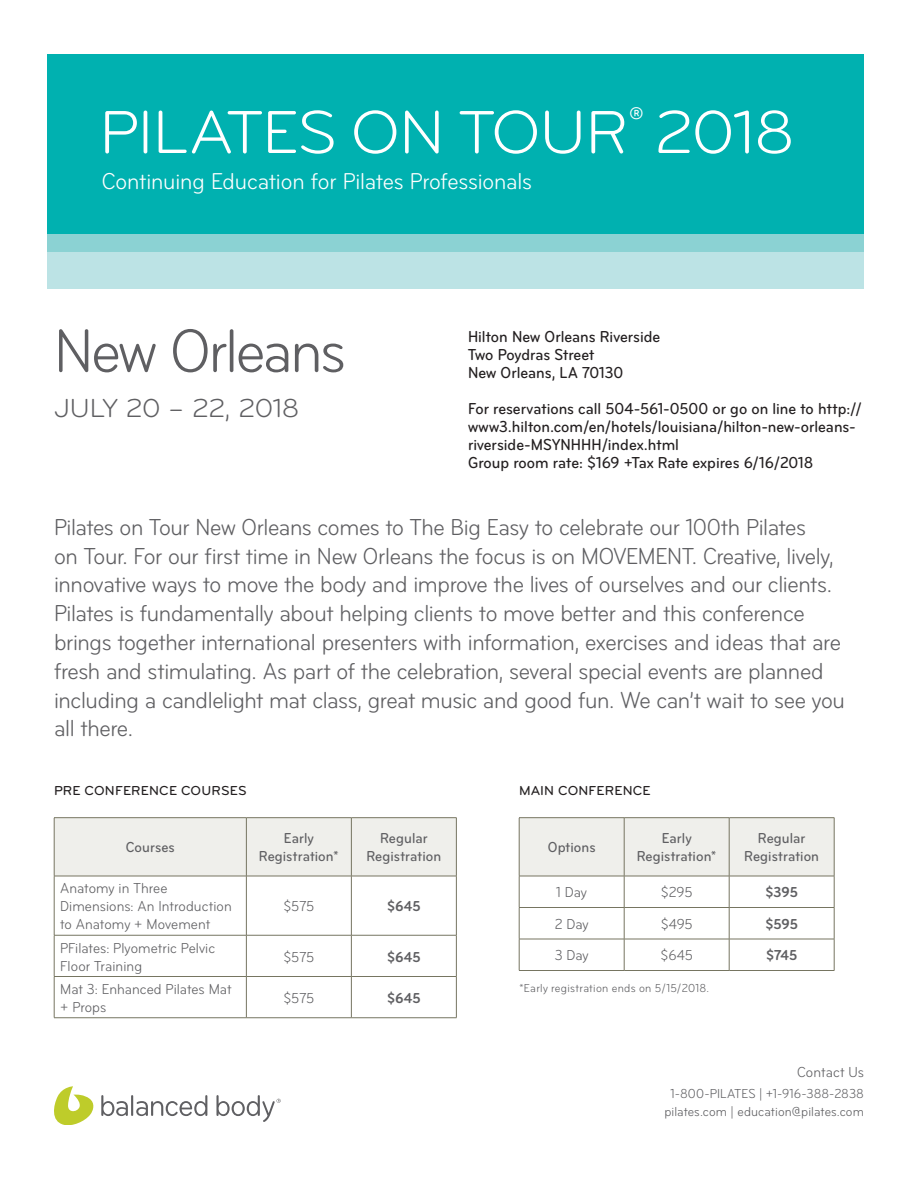
<style>
.page{position:relative;width:918px;height:1188px;background:#fff}
.page>*{position:absolute;margin:0;border:0;box-sizing:border-box;transform-origin:0 0}
.Header_1_White{font:63px "Bryant Pro";letter-spacing:-.02em;color:#fff}
.t1{font:condensed 63px "Bryant";letter-spacing:-.035em;color:#5f5f62}
.t2{font:27px "Bryant Pro";letter-spacing:-.02em;color:#5f5f62}
.Header_2_Grey{font:condensed 24px/28.8px "Bryant";letter-spacing:-.015em;color:#5f5f62}
.Header_3{font:condensed 23.85px "Bryant";letter-spacing:-.005em;color:#fff}
.Header_4{font:500 condensed 16.5px/18px "Bryant";color:#231f20}
.Body_Text{font:condensed 15px/18px "Bryant";color:#5f5f62}
.Body_Text-2{font:500 condensed 15px/18px "Bryant";letter-spacing:.005em;color:#5f5f62;text-align:center}
.Body_Text-3{font:700 condensed 15px "Bryant";color:#5f5f62}
.t3{font:condensed 13.5px "Bryant";letter-spacing:.005em;color:#5f5f62}
.Header_3_326{font:500 13.5px "Bryant Pro";letter-spacing:.01em;color:#231f20}
.Legal_Copy_Specs{font:condensed 12px "Bryant";letter-spacing:.025em;color:#5f5f62}
</style>
<div class="page">
<div style="left:47px;top:252px;width:817px;height:36px;background:#bce3e5"></div>
<div style="left:47px;top:234px;width:817px;height:18px;background:#8bd2d3"></div>
<div style="left:47px;top:54px;width:817px;height:180px;background:#00b1b0"></div>
<svg style="left:54px;top:1086px;width:40px;height:39px"></svg>
<svg style="left:101px;top:1095px;width:27px;height:21px"></svg>
<hr style="left:131px;top:1095px;width:2px;height:21px;background:#5f5f62">
<svg style="left:136px;top:1095px;width:71px;height:21px"></svg>
<svg style="left:216px;top:1095px;width:65px;height:27px"></svg>
<div style="left:520px;top:818px;width:314px;height:58px;background:#efefeb"></div>
<hr style="left:519px;top:817px;width:105px;height:1px;background:#767561">
<hr style="left:519px;top:818px;width:1px;height:58px;background:#767561">
<hr style="left:624px;top:817px;width:105px;height:1px;background:#767561">
<hr style="left:624px;top:818px;width:1px;height:58px;background:#767561">
<hr style="left:729px;top:818px;width:1px;height:58px;background:#767561">
<hr style="left:519px;top:876px;width:105px;height:1px;background:#767561">
<hr style="left:519px;top:876px;width:1px;height:31px;background:#767561">
<hr style="left:624px;top:876px;width:105px;height:1px;background:#767561">
<hr style="left:624px;top:876px;width:1px;height:31px;background:#767561">
<hr style="left:729px;top:876px;width:105px;height:1px;background:#767561">
<hr style="left:729px;top:876px;width:1px;height:31px;background:#767561">
<hr style="left:834px;top:876px;width:1px;height:31px;background:#767561">
<hr style="left:519px;top:907px;width:105px;height:1px;background:#767561">
<hr style="left:519px;top:908px;width:1px;height:31px;background:#767561">
<hr style="left:624px;top:907px;width:105px;height:1px;background:#767561">
<hr style="left:624px;top:908px;width:1px;height:31px;background:#767561">
<hr style="left:729px;top:907px;width:105px;height:1px;background:#767561">
<hr style="left:729px;top:908px;width:1px;height:31px;background:#767561">
<hr style="left:834px;top:908px;width:1px;height:31px;background:#767561">
<hr style="left:519px;top:939px;width:105px;height:1px;background:#767561">
<hr style="left:519px;top:939px;width:1px;height:31px;background:#767561">
<hr style="left:624px;top:939px;width:105px;height:1px;background:#767561">
<hr style="left:624px;top:939px;width:1px;height:31px;background:#767561">
<hr style="left:729px;top:939px;width:105px;height:1px;background:#767561">
<hr style="left:729px;top:939px;width:1px;height:31px;background:#767561">
<hr style="left:834px;top:939px;width:1px;height:31px;background:#767561">
<hr style="left:519px;top:970px;width:105px;height:1px;background:#767561">
<hr style="left:624px;top:970px;width:105px;height:1px;background:#767561">
<hr style="left:729px;top:970px;width:105px;height:1px;background:#767561">
<hr style="left:729px;top:817px;width:105px;height:1px;background:#767561">
<hr style="left:834px;top:818px;width:1px;height:58px;background:#767561">
<div style="left:55px;top:818px;width:401px;height:58px;background:#efefeb"></div>
<hr style="left:54px;top:817px;width:192px;height:1px;background:#767561">
<hr style="left:54px;top:818px;width:1px;height:58px;background:#767561">
<hr style="left:246px;top:817px;width:106px;height:1px;background:#767561">
<hr style="left:246px;top:818px;width:1px;height:58px;background:#767561">
<hr style="left:351px;top:818px;width:1px;height:58px;background:#767561">
<hr style="left:54px;top:876px;width:192px;height:1px;background:#767561">
<hr style="left:54px;top:876px;width:1px;height:59px;background:#767561">
<hr style="left:246px;top:876px;width:105px;height:1px;background:#767561">
<hr style="left:246px;top:876px;width:1px;height:59px;background:#767561">
<hr style="left:351px;top:876px;width:106px;height:1px;background:#767561">
<hr style="left:351px;top:876px;width:1px;height:59px;background:#767561">
<hr style="left:456px;top:876px;width:1px;height:59px;background:#767561">
<hr style="left:54px;top:935px;width:192px;height:1px;background:#767561">
<hr style="left:54px;top:935px;width:1px;height:41px;background:#767561">
<hr style="left:246px;top:935px;width:105px;height:1px;background:#767561">
<hr style="left:246px;top:935px;width:1px;height:41px;background:#767561">
<hr style="left:351px;top:935px;width:106px;height:1px;background:#767561">
<hr style="left:351px;top:935px;width:1px;height:41px;background:#767561">
<hr style="left:456px;top:935px;width:1px;height:41px;background:#767561">
<hr style="left:54px;top:976px;width:192px;height:1px;background:#767561">
<hr style="left:54px;top:977px;width:1px;height:41px;background:#767561">
<hr style="left:246px;top:976px;width:105px;height:1px;background:#767561">
<hr style="left:246px;top:977px;width:1px;height:41px;background:#767561">
<hr style="left:351px;top:976px;width:106px;height:1px;background:#767561">
<hr style="left:351px;top:977px;width:1px;height:41px;background:#767561">
<hr style="left:456px;top:977px;width:1px;height:41px;background:#767561">
<hr style="left:54px;top:1017px;width:192px;height:1px;background:#767561">
<hr style="left:246px;top:1017px;width:105px;height:1px;background:#767561">
<hr style="left:351px;top:1017px;width:106px;height:1px;background:#767561">
<hr style="left:352px;top:817px;width:105px;height:1px;background:#767561">
<hr style="left:456px;top:818px;width:1px;height:58px;background:#767561">
<p class="Header_1_White" style="left:99px;top:95px;width:697px">PILATES ON TOUR<sup>®</sup> 2018</p>
<p class="Header_3" style="left:102px;top:167px;width:432px">Continuing Education for Pilates Professionals</p>
<p class="t1" style="left:54px;top:314px;width:293px">New Orleans</p>
<p class="t2" style="left:54px;top:392px;width:247px">JULY 20 – 22, 2018</p>
<p class="Header_4" style="left:468px;top:328px;width:194px">Hilton New Orleans Riverside</p>
<p class="Header_4" style="left:468px;top:346px;width:128px">Two Poydras Street</p>
<p class="Header_4" style="left:468px;top:364px;width:157px">New Orleans, LA 70130</p>
<p class="Header_4" style="left:468px;top:400px;width:396px">For reservations call 504-561-0500 or go on line to http:// www3.hilton.com/en/hotels/louisiana/hilton-new-orleans&shy;riverside-MSYNHHH/index.html</p>
<p class="Header_4" style="left:468px;top:454px;width:347px">Group room rate: $169 +Tax Rate expires 6/16/2018</p>
<p class="Header_2_Grey" style="left:54px;top:513px;width:792px">Pilates on Tour New Orleans comes to The Big Easy to celebrate our 100th Pilates<br>on Tour. For our first time in New Orleans the focus is on MOVEMENT. Creative, lively, innovative ways to move the body and improve the lives of ourselves and our clients.<br>Pilates is fundamentally about helping clients to move better and this conference brings together international presenters with information, exercises and ideas that are fresh and stimulating. As part of the celebration, several special events are planned including a candlelight mat class, great music and good fun. We can’t wait to see you all there.</p>
<p class="Header_3_326" style="left:54px;top:783px;width:194px">PRE CONFERENCE COURSES</p>
<p class="Body_Text-2" style="left:126px;top:839px;width:50px">Courses</p>
<p class="Body_Text-2" style="left:259px;top:830px;width:81px">Early<br>Registration*</p>
<p class="Body_Text-2" style="left:366px;top:830px;width:76px">Regular<br>Registration</p>
<p class="Body_Text" style="left:60px;top:880px;width:173px">Anatomy in Three<br>Dimensions: An Introduction to Anatomy + Movement</p>
<p class="Body_Text" style="left:283px;top:898px;width:32px">$575</p>
<p class="Body_Text-3" style="left:387px;top:897px;width:35px">$645</p>
<p class="Body_Text" style="left:60px;top:939px;width:156px">PFilates: Plyometric Pelvic<br>Floor Training</p>
<p class="Body_Text" style="left:283px;top:948px;width:32px">$575</p>
<p class="Body_Text-3" style="left:387px;top:947px;width:35px">$645</p>
<p class="Body_Text" style="left:60px;top:980px;width:173px">Mat 3: Enhanced Pilates Mat + Props</p>
<p class="Body_Text" style="left:283px;top:989px;width:32px">$575</p>
<p class="Body_Text-3" style="left:387px;top:989px;width:35px">$645</p>
<p class="Header_3_326" style="left:519px;top:783px;width:133px">MAIN CONFERENCE</p>
<p class="Body_Text-2" style="left:548px;top:839px;width:49px">Options</p>
<p class="Body_Text-2" style="left:637px;top:830px;width:81px">Early<br>Registration*</p>
<p class="Body_Text-2" style="left:744px;top:830px;width:76px">Regular<br>Registration</p>
<p class="Body_Text" style="left:556px;top:884px;width:32px">1 Day</p>
<p class="Body_Text" style="left:661px;top:884px;width:33px">$295</p>
<p class="Body_Text-3" style="left:765px;top:883px;width:34px">$395</p>
<p class="Body_Text" style="left:555px;top:915px;width:35px">2 Day</p>
<p class="Body_Text" style="left:661px;top:915px;width:33px">$495</p>
<p class="Body_Text-3" style="left:766px;top:915px;width:34px">$595</p>
<p class="Body_Text" style="left:555px;top:947px;width:35px">3 Day</p>
<p class="Body_Text" style="left:661px;top:947px;width:34px">$645</p>
<p class="Body_Text-3" style="left:766px;top:946px;width:33px">$745</p>
<p class="Legal_Copy_Specs" style="left:519px;top:981px;width:192px">*Early registration ends on 5/15/2018.</p>
<p class="Body_Text" style="left:797px;top:1063px;width:68px">Contact Us</p>
<p class="t3" style="left:671px;top:1086px;width:195px">1-800-PILATES | +1-916-388-2838</p>
<p class="t3" style="left:664px;top:1104px;width:201px">pilates.com | education@pilates.com</p>
</div>
